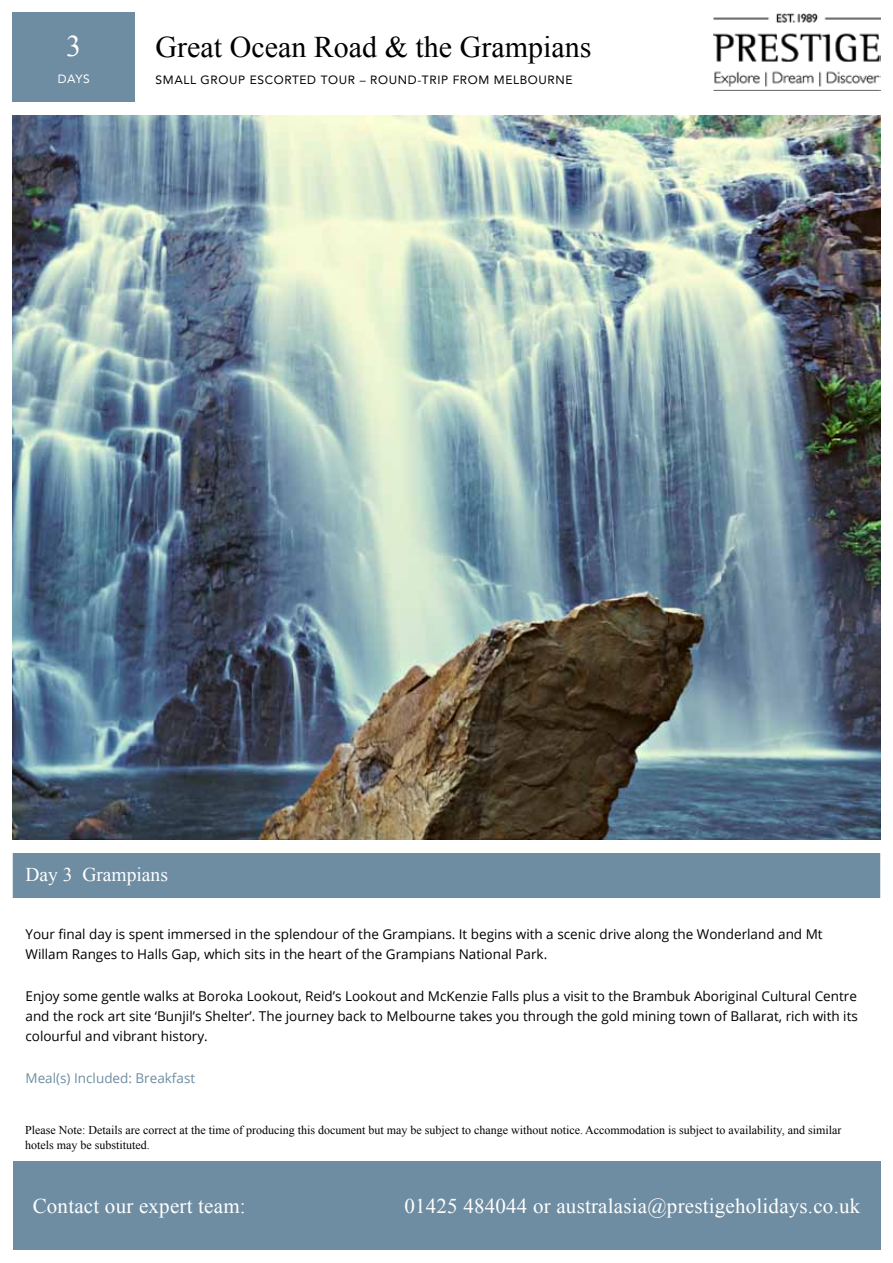
<style>
.page{position:relative;width:893px;height:1263px;background:#fff}
.page>*{position:absolute;margin:0;border:0;box-sizing:border-box;transform-origin:0 0}
.t1{font:30px "Times New Roman";color:#000}
.t2{font:30px "Times New Roman";color:#fff}
.t3{font:21px "Times New Roman";letter-spacing:.01em;color:#fff}
.Heading_Day___Locati{font:19.5px "Times New Roman";color:#fff}
.Body_Text{font:13.5px/20.2px "Open Sans";color:#000}
.Hotel_Choices{font:13.5px "Open Sans";color:#6e8da2}
.Small_Print{font:12px/14.4px "Times New Roman";color:#000}
.t4{font:12px "Avenir";letter-spacing:.05em;color:#000}
.t5{font:12px "Avenir";color:#fff}
</style>
<div class="page">
<div style="left:13px;top:1161px;width:867px;height:89px;background:#6e8da2"></div>
<img style="left:714px;top:13px;width:166px;height:78px">
<div style="left:13px;top:13px;width:122px;height:89px;background:#6e8da2"></div>
<div style="left:13px;top:853px;width:867px;height:45px;background:#6e8da2"></div>
<img style="left:13px;top:115px;width:867px;height:725px">
<h1 class="t2" style="left:66px;top:26px;width:16px">3</h1>
<p class="t5" style="left:58px;top:69px;width:34px">DAYS</p>
<h1 class="t1" style="left:156px;top:27px;width:437px">Great Ocean Road &amp; the Grampians</h1>
<p class="t4" style="left:156px;top:70px;width:418px">SMALL GROUP ESCORTED TOUR – ROUND-TRIP FROM MELBOURNE</p>
<p class="Heading_Day___Locati" style="left:26px;top:861px;width:144px">Day 3 Grampians</p>
<p class="Body_Text" style="left:26px;top:924px;width:799px">Your final day is spent immersed in the splendour of the Grampians. It begins with a scenic drive along the Wonderland and Mt<br>Willam Ranges to Halls Gap, which sits in the heart of the Grampians National Park.</p>
<p class="Body_Text" style="left:26px;top:985px;width:834px;text-align:justify">Enjoy some gentle walks at Boroka Lookout, Reid’s Lookout and McKenzie Falls plus a visit to the Brambuk Aboriginal Cultural Centre and the rock art site ‘Bunjil’s Shelter’. The journey back to Melbourne takes you through the gold mining town of Ballarat, rich with its colourful and vibrant history.</p>
<p class="Hotel_Choices" style="left:26px;top:1069px;width:171px">Meal(s) Included: Breakfast</p>
<p class="Small_Print" style="left:25px;top:1123px;width:818px">Please Note: Details are correct at the time of producing this document but may be subject to change without notice. Accommodation is subject to availability, and similar hotels may be substituted.</p>
<h2 class="t3" style="left:33px;top:1192px;width:215px">Contact our expert team:</h2>
<h2 class="t3" style="left:404px;top:1192px;width:457px">01425 484044 or australasia@prestigeholidays.co.uk</h2>
</div>
